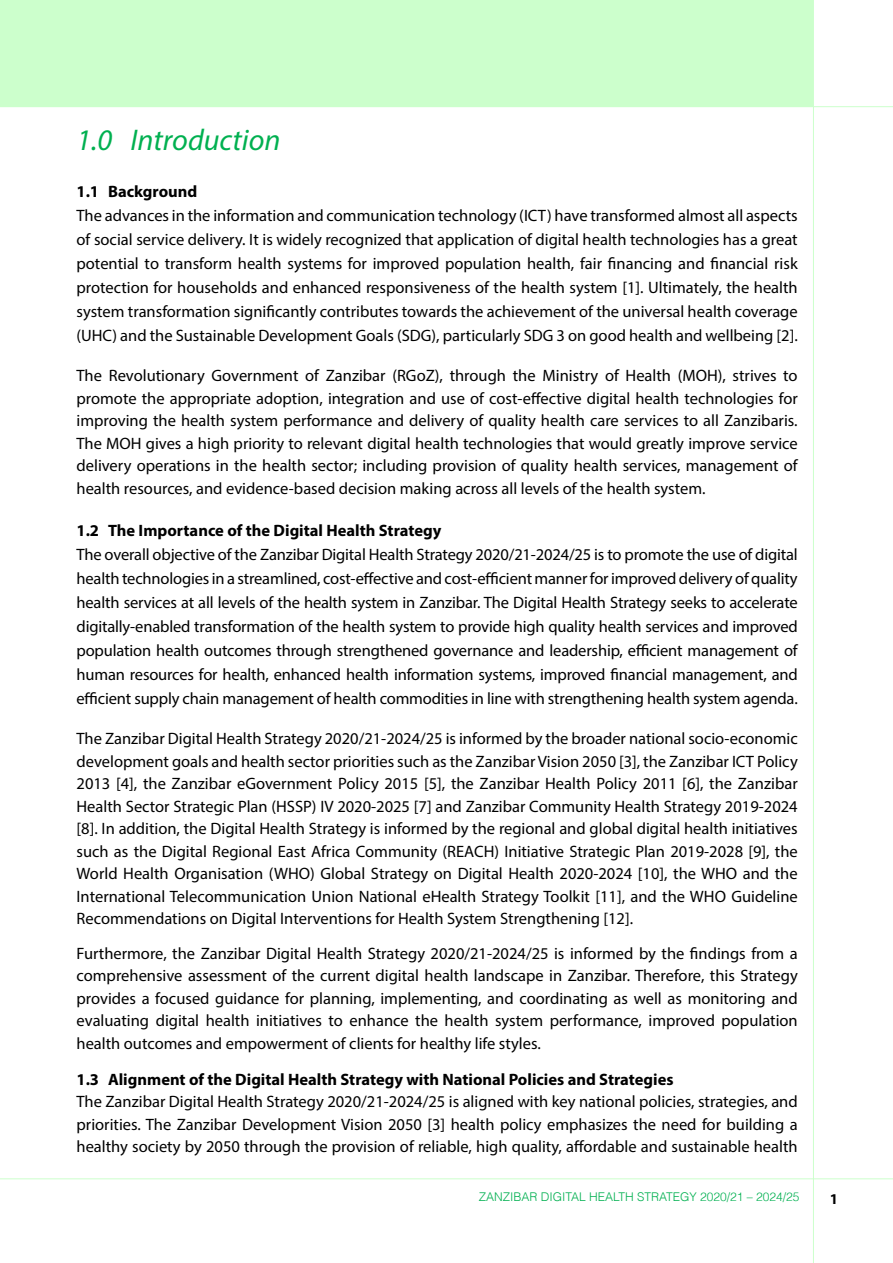
<style>
.page{position:relative;width:893px;height:1263px;background:#fff}
.page>*{position:absolute;margin:0;border:0;box-sizing:border-box;transform-origin:0 0}
.t1{font:italic 30px "Myriad Pro";color:#00b050}
.t2{font:16.5px/22.5px "Myriad Pro";color:#000;text-align:justify}
.t3{font:700 16.5px "Myriad Pro";color:#000}
.t4{font:700 15px "Myriad Pro";color:#000}
.t5{font:300 12px "Helvetica";color:#00b050}
</style>
<div class="page">
<div style="left:1px;top:0;width:812px;height:106px;background:#cfc"></div>
<hr style="left:0;top:0;width:1px;height:106px;background:#cfc">
<hr style="left:0;top:106px;width:893px;height:1px;background:#cfc">
<hr style="left:0;top:1178px;width:893px;height:1px;background:#cfc">
<hr style="left:813px;top:0;width:1px;height:1263px;background:#cfc">
<h1 class="t1" style="left:77px;top:121px;width:205px">1.0 Introduction</h1>
<p class="t3" style="left:77px;top:180px;width:122px">1.1 Background</p>
<p class="t2" style="left:77px;top:203px;width:723px;line-height:24px">The advances in the information and communication technology (ICT) have transformed almost all aspects of social service delivery. It is widely recognized that application of digital health technologies has a great potential to transform health systems for improved population health, fair financing and financial risk protection for households and enhanced responsiveness of the health system [1]. Ultimately, the health system transformation significantly contributes towards the achievement of the universal health coverage (UHC) and the Sustainable Development Goals (SDG), particularly SDG 3 on good health and wellbeing [2].</p>
<p class="t2" style="left:77px;top:364px;width:723px">The Revolutionary Government of Zanzibar (RGoZ), through the Ministry of Health (MOH), strives to promote the appropriate adoption, integration and use of cost-effective digital health technologies for improving the health system performance and delivery of quality health care services to all Zanzibaris.<br>The MOH gives a high priority to relevant digital health technologies that would greatly improve service delivery operations in the health sector; including provision of quality health services, management of health resources, and evidence-based decision making across all levels of the health system.</p>
<p class="t3" style="left:77px;top:519px;width:366px">1.2 The Importance of the Digital Health Strategy</p>
<p class="t2" style="left:77px;top:542px;width:723px;line-height:24px">The overall objective of the Zanzibar Digital Health Strategy 2020/21-2024/25 is to promote the use of digital health technologies in a streamlined, cost-effective and cost-efficient manner for improved delivery of quality health services at all levels of the health system in Zanzibar. The Digital Health Strategy seeks to accelerate digitally-enabled transformation of the health system to provide high quality health services and improved population health outcomes through strengthened governance and leadership, efficient management of human resources for health, enhanced health information systems, improved financial management, and efficient supply chain management of health commodities in line with strengthening health system agenda.</p>
<p class="t2" style="left:77px;top:727px;width:723px">The Zanzibar Digital Health Strategy 2020/21-2024/25 is informed by the broader national socio-economic development goals and health sector priorities such as the Zanzibar Vision 2050 [3], the Zanzibar ICT Policy 2013 [4], the Zanzibar eGovernment Policy 2015 [5], the Zanzibar Health Policy 2011 [6], the Zanzibar Health Sector Strategic Plan (HSSP) IV 2020-2025 [7] and Zanzibar Community Health Strategy 2019-2024 [8]. In addition, the Digital Health Strategy is informed by the regional and global digital health initiatives such as the Digital Regional East Africa Community (REACH) Initiative Strategic Plan 2019-2028 [9], the World Health Organisation (WHO) Global Strategy on Digital Health 2020-2024 [10], the WHO and the International Telecommunication Union National eHealth Strategy Toolkit [11], and the WHO Guideline Recommendations on Digital Interventions for Health System Strengthening [12].</p>
<p class="t2" style="left:77px;top:942px;width:723px">Furthermore, the Zanzibar Digital Health Strategy 2020/21-2024/25 is informed by the findings from a comprehensive assessment of the current digital health landscape in Zanzibar. Therefore, this Strategy provides a focused guidance for planning, implementing, and coordinating as well as monitoring and evaluating digital health initiatives to enhance the health system performance, improved population health outcomes and empowerment of clients for healthy life styles.</p>
<p class="t3" style="left:77px;top:1068px;width:598px">1.3 Alignment of the Digital Health Strategy with National Policies and Strategies</p>
<p class="t2" style="left:77px;top:1090px;width:723px">The Zanzibar Digital Health Strategy 2020/21-2024/25 is aligned with key national policies, strategies, and priorities. The Zanzibar Development Vision 2050 [3] health policy emphasizes the need for building a healthy society by 2050 through the provision of reliable, high quality, affordable and sustainable health</p>
<p class="t5" style="left:479px;top:1187px;width:322px">ZANZIBAR DIGITAL HEALTH STRATEGY 2020/21 – 2024/25</p>
<p class="t4" style="left:830px;top:1189px;width:10px">1</p>
</div>
